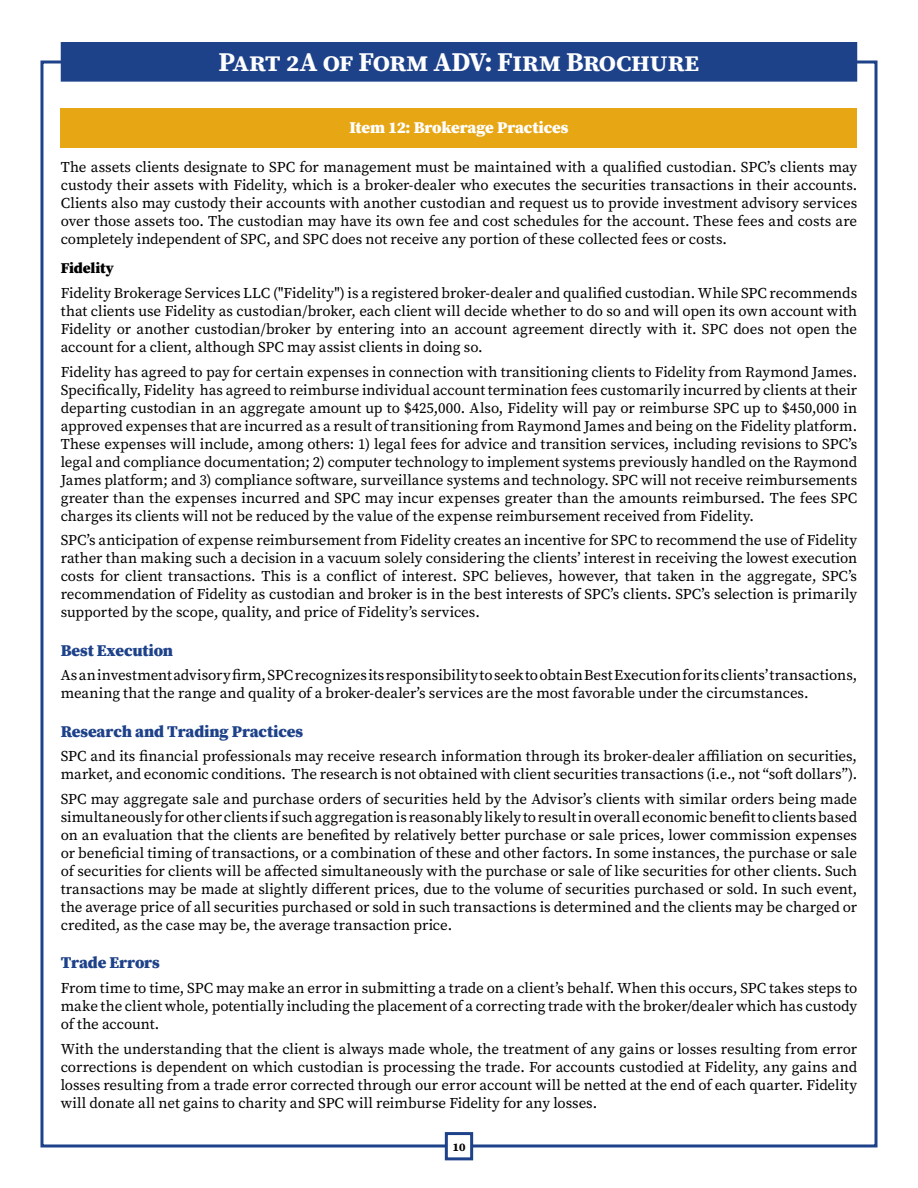
<style>
.page{position:relative;width:918px;height:1188px;background:#fff}
.page>*{position:absolute;margin:0;border:0;box-sizing:border-box;transform-origin:0 0}
.t1{font:700 27px "Source Serif Pro";letter-spacing:-.03em;color:#fff}
.t2{font:900 16.5px "Source Serif Pro";letter-spacing:-.005em;color:#1e428a}
.t3{font:900 16.5px "Source Serif Pro";letter-spacing:-.01em;color:#fff}
.t4{font:15px/18px "Source Serif Pro";letter-spacing:-.005em;color:#000;text-align:justify}
.t5{font:900 15px "Source Serif Pro";letter-spacing:-.01em;color:#000}
.t6{font:700 13.5px "Source Serif Pro";color:#000}
</style>
<div class="page">
<div style="left:61px;top:108px;width:796px;height:40px;background:#e7a614"></div>
<div style="left:62px;top:44px;width:794px;height:36px;background:#1e428a"></div>
<div style="left:61px;top:42px;width:796px;height:40px;border:3px solid #1e428a"></div>
<div style="left:445px;top:1132px;width:28px;height:28px;border:3px solid #1e428a"></div>
<h1 class="t1" style="left:219px;top:43px;width:482px">Part 2A of Form ADV: Firm Brochure</h1>
<p class="t3" style="left:350px;top:116px;width:220px">Item 12: Brokerage Practices</p>
<p class="t4" style="left:61px;top:158px;width:798px">The assets clients designate to SPC for management must be maintained with a qualified custodian. SPC’s clients may custody their assets with Fidelity, which is a broker-dealer who executes the securities transactions in their accounts.<br>Clients also may custody their accounts with another custodian and request us to provide investment advisory services over those assets too. The custodian may have its own fee and cost schedules for the account. These fees and costs are completely independent of SPC, and SPC does not receive any portion of these collected fees or costs.</p>
<p class="t5" style="left:61px;top:258px;width:55px">Fidelity</p>
<p class="t4" style="left:61px;top:284px;width:798px">Fidelity Brokerage Services LLC ("Fidelity") is a registered broker-dealer and qualified custodian. While SPC recommends that clients use Fidelity as custodian/broker, each client will decide whether to do so and will open its own account with Fidelity or another custodian/broker by entering into an account agreement directly with it. SPC does not open the account for a client, although SPC may assist clients in doing so.</p>
<p class="t4" style="left:61px;top:363px;width:798px">Fidelity has agreed to pay for certain expenses in connection with transitioning clients to Fidelity from Raymond James.<br>Specifically, Fidelity has agreed to reimburse individual account termination fees customarily incurred by clients at their departing custodian in an aggregate amount up to $425,000. Also, Fidelity will pay or reimburse SPC up to $450,000 in approved expenses that are incurred as a result of transitioning from Raymond James and being on the Fidelity platform.<br>These expenses will include, among others: 1) legal fees for advice and transition services, including revisions to SPC’s legal and compliance documentation; 2) computer technology to implement systems previously handled on the Raymond James platform; and 3) compliance software, surveillance systems and technology. SPC will not receive reimbursements greater than the expenses incurred and SPC may incur expenses greater than the amounts reimbursed. The fees SPC charges its clients will not be reduced by the value of the expense reimbursement received from Fidelity.</p>
<p class="t4" style="left:61px;top:531px;width:798px">SPC’s anticipation of expense reimbursement from Fidelity creates an incentive for SPC to recommend the use of Fidelity rather than making such a decision in a vacuum solely considering the clients’ interest in receiving the lowest execution costs for client transactions. This is a conflict of interest. SPC believes, however, that taken in the aggregate, SPC’s recommendation of Fidelity as custodian and broker is in the best interests of SPC’s clients. SPC’s selection is primarily supported by the scope, quality, and price of Fidelity’s services.</p>
<p class="t2" style="left:61px;top:639px;width:114px">Best Execution</p>
<p class="t4" style="left:61px;top:666px;width:798px">As an investment advisory firm, SPC recognizes its responsibility to seek to obtain Best Execution for its clients’ transactions, meaning that the range and quality of a broker-dealer’s services are the most favorable under the circumstances.</p>
<p class="t2" style="left:61px;top:720px;width:244px">Research and Trading Practices</p>
<p class="t4" style="left:61px;top:747px;width:798px">SPC and its financial professionals may receive research information through its broker-dealer affiliation on securities, market, and economic conditions. The research is not obtained with client securities transactions (i.e., not “soft dollars”).</p>
<p class="t4" style="left:61px;top:790px;width:798px">SPC may aggregate sale and purchase orders of securities held by the Advisor’s clients with similar orders being made simultaneously for other clients if such aggregation is reasonably likely to result in overall economic benefit to clients based on an evaluation that the clients are benefited by relatively better purchase or sale prices, lower commission expenses or beneficial timing of transactions, or a combination of these and other factors. In some instances, the purchase or sale of securities for clients will be affected simultaneously with the purchase or sale of like securities for other clients. Such transactions may be made at slightly different prices, due to the volume of securities purchased or sold. In such event, the average price of all securities purchased or sold in such transactions is determined and the clients may be charged or credited, as the case may be, the average transaction price.</p>
<p class="t2" style="left:61px;top:951px;width:101px">Trade Errors</p>
<p class="t4" style="left:61px;top:979px;width:798px">From time to time, SPC may make an error in submitting a trade on a client’s behalf. When this occurs, SPC takes steps to make the client whole, potentially including the placement of a correcting trade with the broker/dealer which has custody of the account.</p>
<p class="t4" style="left:61px;top:1040px;width:798px">With the understanding that the client is always made whole, the treatment of any gains or losses resulting from error corrections is dependent on which custodian is processing the trade. For accounts custodied at Fidelity, any gains and losses resulting from a trade error corrected through our error account will be netted at the end of each quarter. Fidelity will donate all net gains to charity and SPC will reimburse Fidelity for any losses.</p>
<p class="t6" style="left:452px;top:1137px;width:15px">10</p>
</div>
